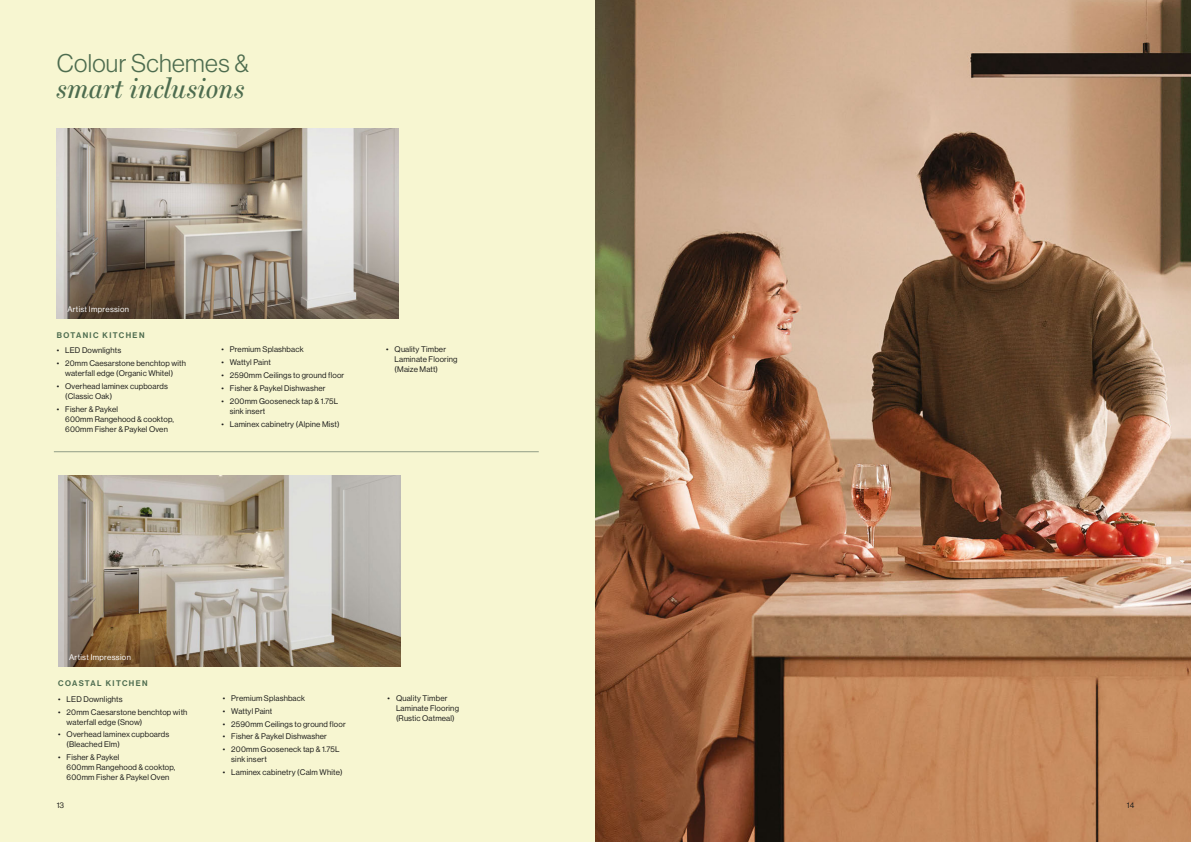
<style>
.page{position:relative;width:1191px;height:842px;background:#fff}
.page>*{position:absolute;margin:0;border:0;box-sizing:border-box;transform-origin:0 0}
.t1{font:italic 28px "Miller Headline";letter-spacing:.02em;color:#4d6c4f}
.t2{font:25px "N Haas Grotesk DS Pro 45 Lt";letter-spacing:.015em;color:#4d6c4f}
.List{font:8px/10px "N Haas Grotesk DS Pro 55 Rg";letter-spacing:.02em;color:#1d1d1b}
.Body{font:8px "N Haas Grotesk DS Pro 55 Rg";letter-spacing:.04em;color:#fff}
.List-2{font:8px "N Haas Grotesk DS Pro 65 Md";letter-spacing:.175em;color:#4d6c4f}
</style>
<div class="page">
<div style="left:0;top:0;width:595px;height:842px;background:#f7f6d1"></div>
<img style="left:595px;top:0;width:596px;height:842px">
<img style="left:57px;top:128px;width:342px;height:191px">
<hr style="left:54px;top:451px;width:485px;height:1px;background:#929d86">
<img style="left:58px;top:476px;width:342px;height:190px">
<p class="t2" style="left:57px;top:50px;width:194px">Colour Schemes &amp;</p>
<p class="t1" style="left:57px;top:72px;width:189px">smart inclusions</p>
<p class="Body" style="left:67px;top:305px;width:63px">Artist Impression</p>
<p class="List-2" style="left:57px;top:330px;width:89px">BOTANIC KITCHEN</p>
<p class="List" style="left:57px;top:345px;width:66px">• LED Downlights</p>
<p class="List" style="left:57px;top:358px;width:131px;text-align:center">• 20mm Caesarstone benchtop with waterfall edge (Organic Whitel)</p>
<p class="List" style="left:65px;top:381px;width:104px;text-indent:-9px">• Overhead laminex cupboards (Classic Oak)</p>
<p class="List" style="left:65px;top:404px;width:110px;text-indent:-9px">• Fisher &amp; Paykel<br>600mm Rangehood &amp; cooktop,<br>600mm Fisher &amp; Paykel Oven</p>
<p class="List" style="left:221px;top:345px;width:84px">• Premium Splashback</p>
<p class="List" style="left:221px;top:357px;width:51px">• Wattyl Paint</p>
<p class="List" style="left:221px;top:370px;width:124px">• 2590mm Ceilings to ground floor</p>
<p class="List" style="left:221px;top:383px;width:106px">• Fisher &amp; Paykel Dishwasher</p>
<p class="List" style="left:230px;top:396px;width:110px;text-indent:-9px">• 200mm Gooseneck tap &amp; 1.75L sink insert</p>
<p class="List" style="left:221px;top:419px;width:120px">• Laminex cabinetry (Alpine Mist)</p>
<p class="List" style="left:394px;top:345px;width:64px;text-indent:-9px">• Quality Timber<br>Laminate Flooring (Maize Matt)</p>
<p class="Body" style="left:69px;top:653px;width:63px">Artist Impression</p>
<p class="List-2" style="left:58px;top:679px;width:91px">COASTAL KITCHEN</p>
<p class="List" style="left:58px;top:694px;width:66px">• LED Downlights</p>
<p class="List" style="left:67px;top:707px;width:122px;text-indent:-9px">• 20mm Caesarstone benchtop with waterfall edge (Snow)</p>
<p class="List" style="left:67px;top:730px;width:104px;text-indent:-9px">• Overhead laminex cupboards (Bleached Elm)</p>
<p class="List" style="left:67px;top:752px;width:110px;text-indent:-9px">• Fisher &amp; Paykel<br>600mm Rangehood &amp; cooktop,<br>600mm Fisher &amp; Paykel Oven</p>
<p class="List" style="left:223px;top:693px;width:84px">• Premium Splashback</p>
<p class="List" style="left:223px;top:706px;width:51px">• Wattyl Paint</p>
<p class="List" style="left:223px;top:719px;width:124px">• 2590mm Ceilings to ground floor</p>
<p class="List" style="left:223px;top:732px;width:106px">• Fisher &amp; Paykel Dishwasher</p>
<p class="List" style="left:231px;top:744px;width:110px;text-indent:-9px">• 200mm Gooseneck tap &amp; 1.75L sink insert</p>
<p class="List" style="left:223px;top:767px;width:121px">• Laminex cabinetry (Calm White)</p>
<p class="List" style="left:396px;top:693px;width:64px;text-indent:-9px">• Quality Timber<br>Laminate Flooring (Rustic Oatmeal)</p>
<p class="List" style="left:57px;top:800px;width:9px">13</p>
<p class="List" style="left:1127px;top:800px;width:9px">14</p>
</div>
